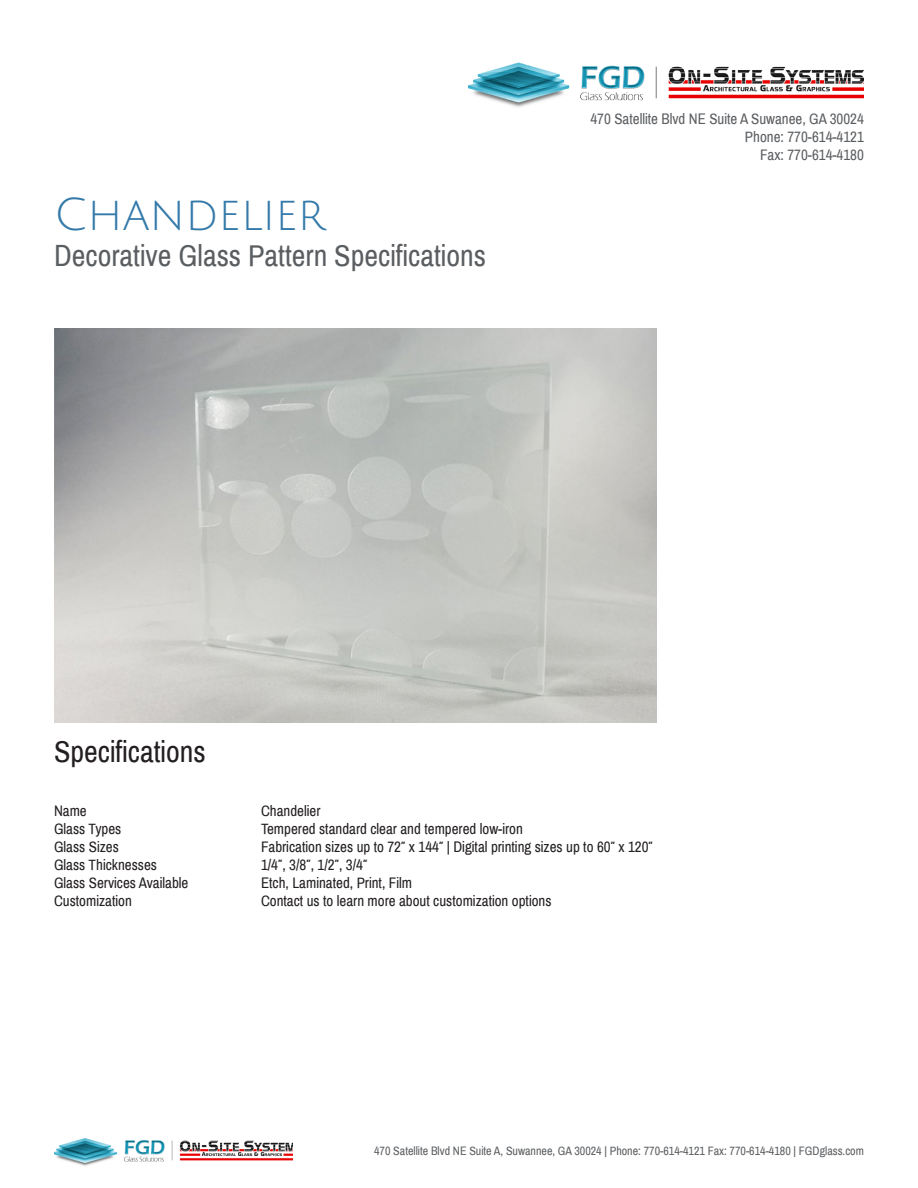
<style>
.page{position:relative;width:918px;height:1188px;background:#fff}
.page>*{position:absolute;margin:0;border:0;box-sizing:border-box;transform-origin:0 0}
.t1{font:45px "Julius Sans One";color:#3379a9}
.t2{font:30px "Archivo Narrow";color:#5b5e61}
.t3{font:30px "Archivo Narrow";color:#231f20}
.t4{font:15px "Archivo Narrow";color:#231f20}
.t5{font:15px "Archivo Narrow";color:#5b5e61}
.t6{font:12px "Archivo Narrow";color:#5b5e61}
</style>
<div class="page">
<img style="left:54px;top:1138px;width:239px;height:28px">
<img style="left:54px;top:328px;width:603px;height:394px">
<img style="left:468px;top:62px;width:396px;height:45px">
<p class="t1" style="left:54px;top:191px;width:273px">CHANDELIER</p>
<p class="t2" style="left:54px;top:237px;width:434px">Decorative Glass Pattern Specifications</p>
<p class="t5" style="left:590px;top:110px;width:275px">470 Satellite Blvd NE Suite A Suwanee, GA 30024</p>
<p class="t5" style="left:745px;top:128px;width:120px">Phone: 770-614-4121</p>
<p class="t5" style="left:760px;top:146px;width:105px">Fax: 770-614-4180</p>
<p class="t3" style="left:54px;top:733px;width:153px">Specifications</p>
<p class="t4" style="left:54px;top:802px;width:34px">Name</p>
<p class="t4" style="left:54px;top:820px;width:69px">Glass Types</p>
<p class="t4" style="left:54px;top:838px;width:66px">Glass Sizes</p>
<p class="t4" style="left:54px;top:856px;width:105px">Glass Thicknesses</p>
<p class="t4" style="left:54px;top:874px;width:136px">Glass Services Available</p>
<p class="t4" style="left:54px;top:892px;width:79px">Customization</p>
<p class="t4" style="left:261px;top:802px;width:61px">Chandelier</p>
<p class="t4" style="left:261px;top:820px;width:263px">Tempered standard clear and tempered low-iron</p>
<p class="t4" style="left:261px;top:838px;width:393px">Fabrication sizes up to 72″ x 144″ | Digital printing sizes up to 60″ x 120″</p>
<p class="t4" style="left:261px;top:856px;width:108px">1/4″, 3/8″, 1/2″, 3/4″</p>
<p class="t4" style="left:261px;top:874px;width:153px">Etch, Laminated, Print, Film</p>
<p class="t4" style="left:261px;top:892px;width:292px">Contact us to learn more about customization options</p>
<p class="t6" style="left:374px;top:1143px;width:491px">470 Satellite Blvd NE Suite A, Suwannee, GA 30024 | Phone: 770-614-4121 Fax: 770-614-4180 | FGDglass.com</p>
</div>
